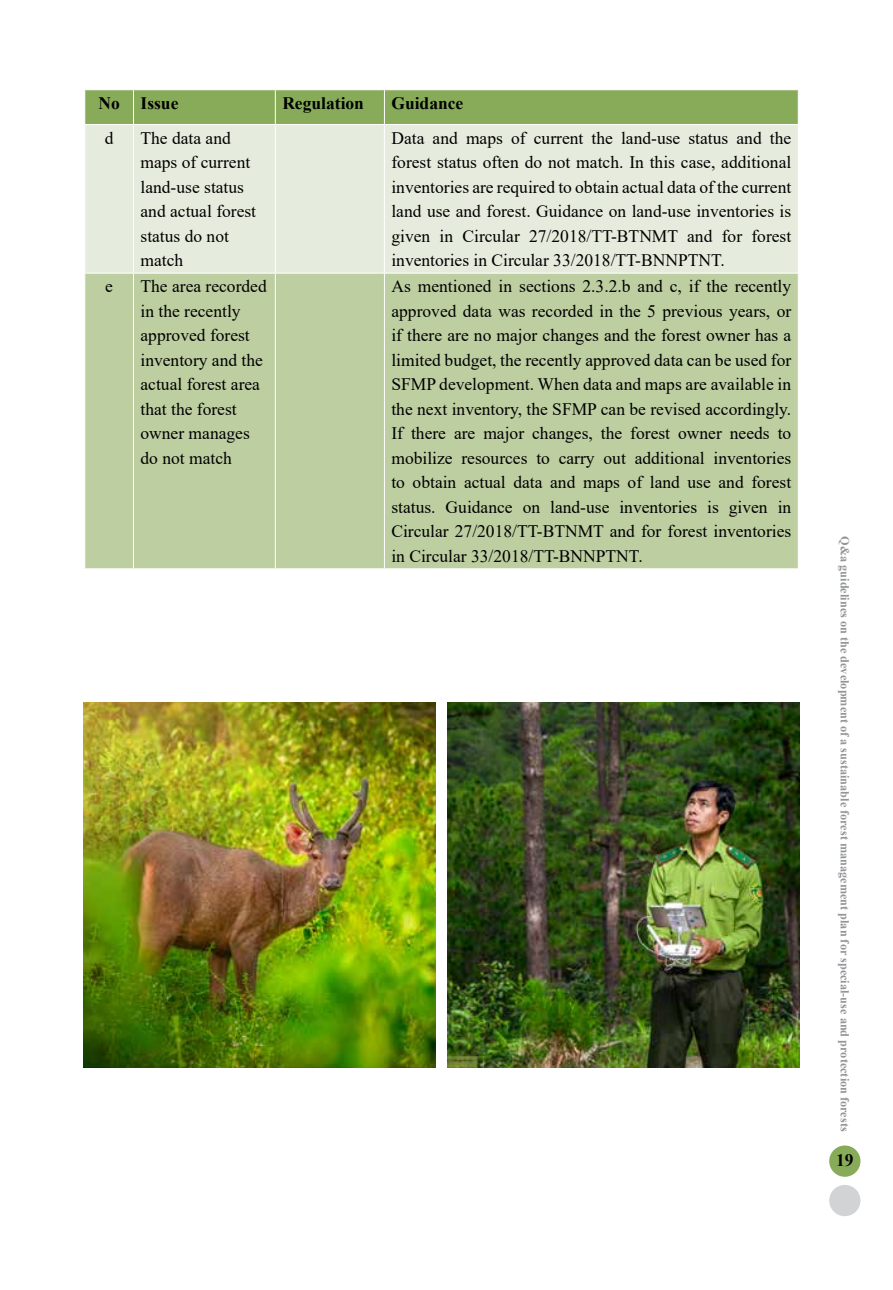
<style>
.page{position:relative;width:893px;height:1290px;background:#fff}
.page>*{position:absolute;margin:0;border:0;box-sizing:border-box;transform-origin:0 0}
.t1{font:17.5px/24.5px "Times New Roman";color:#000}
.t2{font:700 17.5px "Times New Roman";color:#000}
.t3{font:700 12.25px "Times New Roman";color:#939598}
</style>
<div class="page">
<div style="left:829px;top:1145px;width:31px;height:32px;background:#87ab58;border-radius:50%"></div>
<div style="left:829px;top:1185px;width:31px;height:31px;background:#d1d3d4;border-radius:50%"></div>
<div style="left:85px;top:90px;width:713px;height:34px;background:#87ab58"></div>
<div style="left:85px;top:125px;width:713px;height:148px;background:#e6ecdd"></div>
<div style="left:85px;top:274px;width:713px;height:294px;background:#bdcea1"></div>
<hr style="left:133px;top:90px;width:1px;height:34px;background:#fff">
<hr style="left:275px;top:90px;width:1px;height:34px;background:#fff">
<hr style="left:384px;top:90px;width:1px;height:34px;background:#fff">
<hr style="left:133px;top:125px;width:1px;height:148px;background:#fff">
<hr style="left:275px;top:125px;width:1px;height:148px;background:#fff">
<hr style="left:384px;top:125px;width:1px;height:148px;background:#fff">
<hr style="left:133px;top:274px;width:1px;height:294px;background:#fff">
<hr style="left:275px;top:274px;width:1px;height:294px;background:#fff">
<hr style="left:384px;top:274px;width:1px;height:294px;background:#fff">
<img style="left:83px;top:703px;width:352px;height:364px">
<img style="left:448px;top:703px;width:352px;height:364px">
<p class="t2" style="left:98px;top:90px;width:81px">No Issue</p>
<p class="t2" style="left:282px;top:90px;width:83px">Regulation</p>
<p class="t2" style="left:391px;top:90px;width:73px">Guidance</p>
<p class="t1" style="left:105px;top:125px;width:10px">d</p>
<p class="t1" style="left:141px;top:125px;width:117px">The data and maps of current land-use status and actual forest status do not match</p>
<p class="t1" style="left:391px;top:125px;width:401px;text-align:justify">Data and maps of current the land-use status and the forest status often do not match. In this case, additional inventories are required to obtain actual data of the current land use and forest. Guidance on land-use inventories is given in Circular 27/2018/TT-BTNMT and for forest inventories in Circular 33/2018/TT-BNNPTNT.</p>
<p class="t1" style="left:105px;top:274px;width:9px">e</p>
<p class="t1" style="left:140px;top:274px;width:128px">The area recorded in the recently approved forest inventory and the actual forest area that the forest owner manages do not match</p>
<p class="t1" style="left:391px;top:274px;width:401px;text-align:justify">As mentioned in sections 2.3.2.b and c, if the recently approved data was recorded in the 5 previous years, or if there are no major changes and the forest owner has a limited budget, the recently approved data can be used for SFMP development. When data and maps are available in the next inventory, the SFMP can be revised accordingly.<br>If there are major changes, the forest owner needs to mobilize resources to carry out additional inventories to obtain actual data and maps of land use and forest status. Guidance on land-use inventories is given in Circular 27/2018/TT-BTNMT and for forest inventories in Circular 33/2018/TT-BNNPTNT.</p>
<p class="t3" style="left:854px;top:536px;width:596px;rotate:90deg">Q&amp;a guidelines on the development of a sustainable forest management plan for special-use and protection forests</p>
<p class="t2" style="left:836px;top:1147px;width:19px">19</p>
</div>
